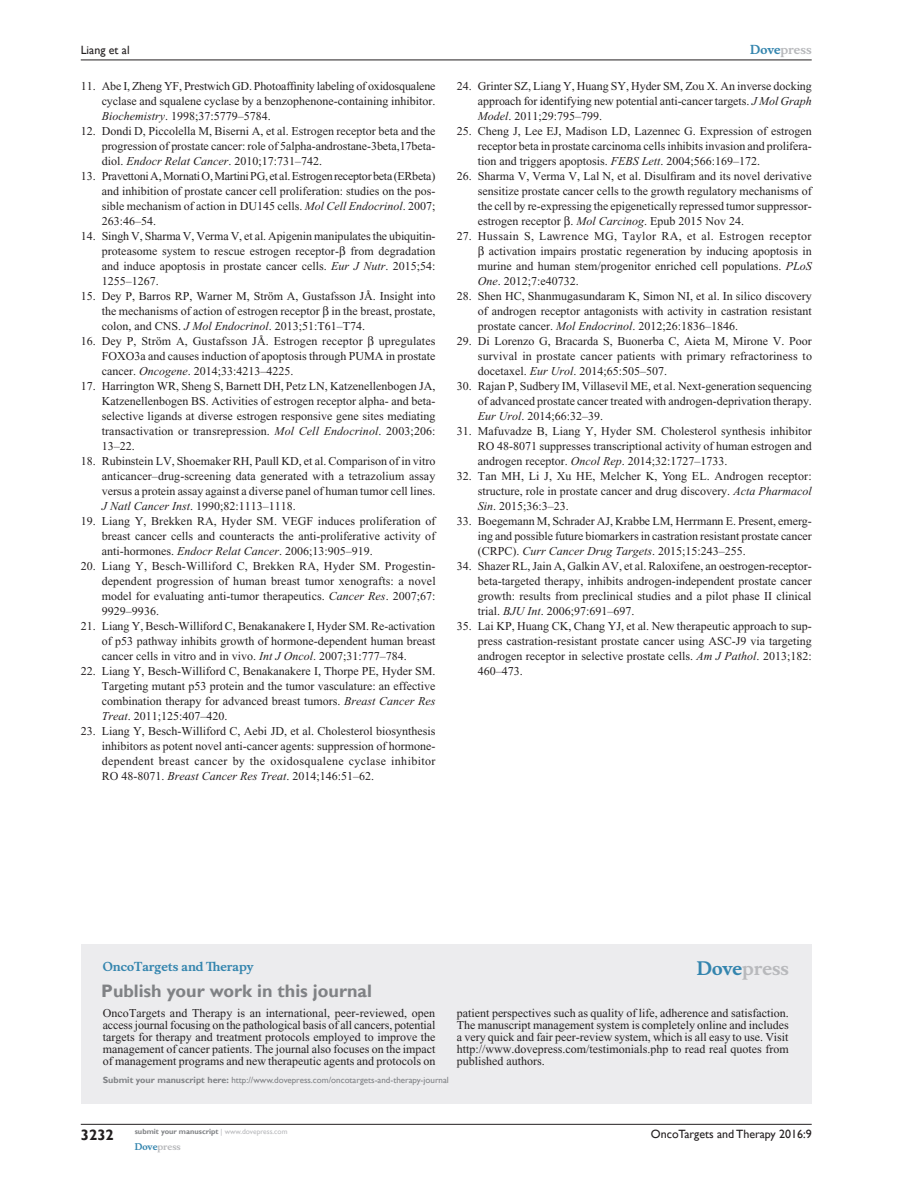
<style>
.page{position:relative;width:918px;height:1188px;background:#fff}
.page>*{position:absolute;margin:0;border:0;box-sizing:border-box;transform-origin:0 0}
.PromBx-H1{font:700 18px "Gill Sans";color:#808285}
.PromBx-Brand{font:700 18px "Musee";color:#b8b9bc}
.t1{font:700 15px "Gill Sans";color:#231f20}
.RefNL2{font:12px/15px "Times New Roman";color:#231f20;text-align:justify}
.PromBx-Tx{font:12px/12px "Times New Roman";color:#231f20;text-align:justify}
.RefNL2-2{font:12px "Times New Roman";letter-spacing:.03em;color:#231f20}
.t2{font:12px "Gill Sans";color:#231f20}
.PromBx-JrnlName{font:700 12px "Musee";color:#3485ae}
.t3{font:700 12px "Musee";color:#b8b9bc}
.PromBx-SubmitMssWebA{font:9px "Gill Sans";color:#808285}
.t4{font:700 9px "Musee";color:#b8b9bc}
.t5{font:700 7.5px "Gill Sans";color:#808285}
.s1{font-style:italic}
.s2{color:#3485ae}
.s3{font-weight:700}
.s4{font-weight:400;color:#b8b9bc}
</style>
<div class="page">
<div style="left:81px;top:944px;width:731px;height:159px;background:#ececee"></div>
<hr style="left:81px;top:1124px;width:731px;height:1px;background:#231f20">
<hr style="left:81px;top:60px;width:731px;height:1px;background:#231f20">
<p class="t2" style="left:81px;top:43px;width:50px">Liang et al</p>
<p class="RefNL2" style="left:102px;top:79px;width:335px;text-indent:-21px">11. Abe I, Zheng YF, Prestwich GD. Photoaffinity labeling of oxidosqualene cyclase and squalene cyclase by a benzophenone-containing inhibitor.<br><span class="s1">Biochemistry</span>. 1998;37:5779–5784.</p>
<p class="RefNL2" style="left:102px;top:124px;width:335px;text-indent:-21px">12. Dondi D, Piccolella M, Biserni A, et al. Estrogen receptor beta and the progression of prostate cancer: role of 5alpha-androstane-3beta,17beta&shy;diol. <span class="s1">Endocr Relat Cancer</span>. 2010;17:731–742.</p>
<p class="RefNL2" style="left:102px;top:169px;width:335px;text-indent:-21px">13. Pravettoni A, Mornati O, Martini PG, et al. Estrogen receptor beta (ERbeta) and inhibition of prostate cancer cell proliferation: studies on the pos&shy;sible mechanism of action in DU145 cells. <span class="s1">Mol Cell Endocrinol</span>. 2007; 263:46–54.</p>
<p class="RefNL2" style="left:102px;top:229px;width:335px;text-indent:-21px">14. Singh V, Sharma V, Verma V, et al. Apigenin manipulates the ubiquitin&shy;proteasome system to rescue estrogen receptor- from degradation and induce apoptosis in prostate cancer cells. <span class="s1">Eur J Nutr</span>. 2015;54:<br>1255–1267.</p>
<p class="RefNL2" style="left:102px;top:289px;width:335px;text-indent:-21px">15. Dey P, Barros RP, Warner M, Ström A, Gustafsson JÅ. Insight into the mechanisms of action of estrogen receptor in the breast, prostate, colon, and CNS. <span class="s1">J Mol Endocrinol</span>. 2013;51:T61–T74.</p>
<p class="RefNL2" style="left:81px;top:334px;width:283px">16. Dey P, Ström A, Gustafsson JÅ. Estrogen receptor</p>
<p class="RefNL2" style="left:102px;top:334px;width:335px;text-indent:277px">upregulates FOXO3a and causes induction of apoptosis through PUMA in prostate cancer. <span class="s1">Oncogene</span>. 2014;33:4213–4225.</p>
<p class="RefNL2" style="left:102px;top:379px;width:335px;text-indent:-21px">17. Harrington WR, Sheng S, Barnett DH, Petz LN, Katzenellenbogen JA, Katzenellenbogen BS. Activities of estrogen receptor alpha- and beta&shy;selective ligands at diverse estrogen responsive gene sites mediating transactivation or transrepression. <span class="s1">Mol Cell Endocrinol</span>. 2003;206:<br>13–22.</p>
<p class="RefNL2" style="left:102px;top:454px;width:335px;text-indent:-21px">18. Rubinstein LV, Shoemaker RH, Paull KD, et al. Comparison of in vitro anticancer–drug-screening data generated with a tetrazolium assay versus a protein assay against a diverse panel of human tumor cell lines.<br><span class="s1">J Natl Cancer Inst</span>. 1990;82:1113–1118.</p>
<p class="RefNL2" style="left:102px;top:514px;width:335px;text-indent:-21px">19. Liang Y, Brekken RA, Hyder SM. VEGF induces proliferation of breast cancer cells and counteracts the anti-proliferative activity of anti-hormones. <span class="s1">Endocr Relat Cancer</span>. 2006;13:905–919.</p>
<p class="RefNL2" style="left:102px;top:559px;width:335px;text-indent:-21px">20. Liang Y, Besch-Williford C, Brekken RA, Hyder SM. Progestin&shy;dependent progression of human breast tumor xenografts: a novel model for evaluating anti-tumor therapeutics. <span class="s1">Cancer Res</span>. 2007;67:<br>9929–9936.</p>
<p class="RefNL2" style="left:102px;top:619px;width:335px;text-indent:-21px">21. Liang Y, Besch-Williford C, Benakanakere I, Hyder SM. Re-activation of p53 pathway inhibits growth of hormone-dependent human breast cancer cells in vitro and in vivo. <span class="s1">Int J Oncol</span>. 2007;31:777–784.</p>
<p class="RefNL2" style="left:102px;top:664px;width:335px;text-indent:-21px">22. Liang Y, Besch-Williford C, Benakanakere I, Thorpe PE, Hyder SM.<br>Targeting mutant p53 protein and the tumor vasculature: an effective combination therapy for advanced breast tumors. <span class="s1">Breast Cancer Res Treat</span>. 2011;125:407–420.</p>
<p class="RefNL2" style="left:102px;top:724px;width:335px;text-indent:-21px">23. Liang Y, Besch-Williford C, Aebi JD, et al. Cholesterol biosynthesis inhibitors as potent novel anti-cancer agents: suppression of hormone&shy;dependent breast cancer by the oxidosqualene cyclase inhibitor RO 48-8071. <span class="s1">Breast Cancer Res Treat</span>. 2014;146:51–62.</p>
<p class="t3" style="left:750px;top:43px;width:63px"><span class="s2">Dove</span>press</p>
<p class="RefNL2" style="left:478px;top:79px;width:335px;text-indent:-21px">24. Grinter SZ, Liang Y, Huang SY, Hyder SM, Zou X. An inverse docking approach for identifying new potential anti-cancer targets. <span class="s1">J Mol Graph Model</span>. 2011;29:795–799.</p>
<p class="RefNL2" style="left:478px;top:124px;width:335px;text-indent:-21px">25. Cheng J, Lee EJ, Madison LD, Lazennec G. Expression of estrogen receptor beta in prostate carcinoma cells inhibits invasion and prolifera&shy;tion and triggers apoptosis. <span class="s1">FEBS Lett</span>. 2004;566:169–172.</p>
<p class="RefNL2" style="left:478px;top:169px;width:335px;text-indent:-21px">26. Sharma V, Verma V, Lal N, et al. Disulfiram and its novel derivative sensitize prostate cancer cells to the growth regulatory mechanisms of the cell by re-expressing the epigenetically repressed tumor suppressor&shy;estrogen receptor . <span class="s1">Mol Carcinog</span>. Epub 2015 Nov 24.</p>
<p class="RefNL2-2" style="left:457px;top:230px;width:356px">27. Hussain S, Lawrence MG, Taylor RA, et al. Estrogen receptor</p>
<p class="RefNL2" style="left:489px;top:244px;width:324px">activation impairs prostatic regeneration by inducing apoptosis in</p>
<p class="RefNL2" style="left:478px;top:259px;width:335px">murine and human stem/progenitor enriched cell populations. <span class="s1">PLoS</span></p>
<p class="RefNL2" style="left:478px;top:274px;width:102px"><span class="s1">One</span>. 2012;7:e40732.</p>
<p class="RefNL2" style="left:478px;top:289px;width:335px;text-indent:-21px">28. Shen HC, Shanmugasundaram K, Simon NI, et al. In silico discovery of androgen receptor antagonists with activity in castration resistant prostate cancer. <span class="s1">Mol Endocrinol</span>. 2012;26:1836–1846.</p>
<p class="RefNL2" style="left:478px;top:334px;width:336px;text-indent:-21px">29. Di Lorenzo G, Bracarda S, Buonerba C, Aieta M, Mirone V. Poor survival in prostate cancer patients with primary refractoriness to docetaxel. <span class="s1">Eur Urol</span>. 2014;65:505–507.</p>
<p class="RefNL2" style="left:478px;top:379px;width:336px;text-indent:-21px">30. Rajan P, Sudbery IM, Villasevil ME, et al. Next-generation sequencing of advanced prostate cancer treated with androgen-deprivation therapy.<br><span class="s1">Eur Urol</span>. 2014;66:32–39.</p>
<p class="RefNL2" style="left:478px;top:424px;width:335px;text-indent:-21px">31. Mafuvadze B, Liang Y, Hyder SM. Cholesterol synthesis inhibitor RO 48-8071 suppresses transcriptional activity of human estrogen and androgen receptor. <span class="s1">Oncol Rep</span>. 2014;32:1727–1733.</p>
<p class="RefNL2" style="left:478px;top:469px;width:335px;text-indent:-21px">32. Tan MH, Li J, Xu HE, Melcher K, Yong EL. Androgen receptor: structure, role in prostate cancer and drug discovery. <span class="s1">Acta Pharmacol Sin</span>. 2015;36:3–23.</p>
<p class="RefNL2" style="left:478px;top:514px;width:335px;text-indent:-21px">33. Boegemann M, Schrader AJ, Krabbe LM, Herrmann E. Present, emerg&shy;ing and possible future biomarkers in castration resistant prostate cancer (CRPC). <span class="s1">Curr Cancer Drug Targets</span>. 2015;15:243–255.</p>
<p class="RefNL2" style="left:478px;top:559px;width:335px;text-indent:-21px">34. Shazer RL, Jain A, Galkin AV, et al. Raloxifene, an oestrogen-receptor&shy;beta-targeted therapy, inhibits androgen-independent prostate cancer growth: results from preclinical studies and a pilot phase II clinical trial. <span class="s1">BJU Int</span>. 2006;97:691–697.</p>
<p class="RefNL2" style="left:478px;top:619px;width:335px;text-indent:-21px">35. Lai KP, Huang CK, Chang YJ, et al. New therapeutic approach to sup&shy;press castration-resistant prostate cancer using ASC-J9 via targeting androgen receptor in selective prostate cells. <span class="s1">Am J Pathol</span>. 2013;182:<br>460–473.</p>
<p class="PromBx-JrnlName" style="left:103px;top:959px;width:152px">OncoTargets and Therapy</p>
<p class="PromBx-H1" style="left:101px;top:980px;width:272px">Publish your work in this journal</p>
<p class="PromBx-Brand" style="left:697px;top:958px;width:94px"><span class="s2">Dove</span>press</p>
<p class="PromBx-Tx" style="left:103px;top:1007px;width:334px">OncoTargets and Therapy is an international, peer-reviewed, open access journal focusing on the pathological basis of all cancers, potential targets for therapy and treatment protocols employed to improve the management of cancer patients. The journal also focuses on the impact of management programs and new therapeutic agents and protocols on</p>
<p class="PromBx-Tx" style="left:457px;top:1007px;width:333px">patient perspectives such as quality of life, adherence and satisfaction.<br>The manuscript management system is completely online and includes a very quick and fair peer-review system, which is all easy to use. Visit http://www.dovepress.com/testimonials.php to read real quotes from published authors.</p>
<p class="PromBx-SubmitMssWebA" style="left:103px;top:1075px;width:348px"><span class="s3">Submit your manuscript here:</span> http://www.dovepress.com/oncotargets-and-therapy-journal</p>
<p class="t1" style="left:81px;top:1126px;width:35px">3232</p>
<p class="t5" style="left:135px;top:1127px;width:154px">submit your manuscript <span class="s4">| www.dovepress.com</span></p>
<p class="t4" style="left:135px;top:1141px;width:48px"><span class="s2">Dove</span>press</p>
<p class="t2" style="left:651px;top:1127px;width:162px">OncoTargets and Therapy 2016:9</p>
</div>
